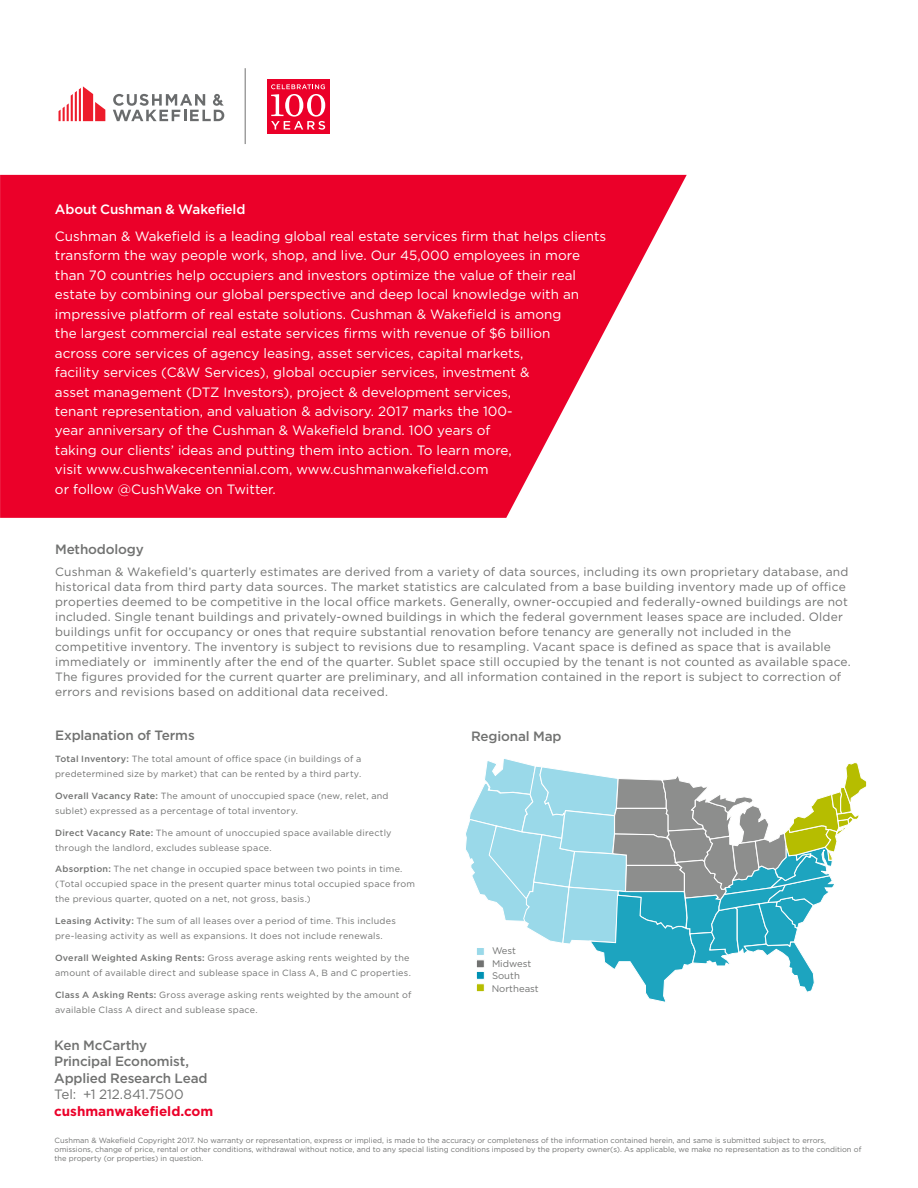
<style>
.page{position:relative;width:918px;height:1188px;background:#fff}
.page>*{position:absolute;margin:0;border:0;box-sizing:border-box;transform-origin:0 0}
.t1{font:13.5px/19.5px "Gotham";color:#fff}
.t2{font:500 13.5px/16.5px "Gotham";letter-spacing:-.01em;color:#717271}
.t3{font:500 13.5px "Gotham";letter-spacing:-.01em;color:#fff}
.t4{font:700 13.5px "Gotham";color:#eb0029}
.t5{font:13.5px "Gotham";letter-spacing:-.01em;color:#717271}
.t6{font:12px/15px "Gotham";letter-spacing:.015em;color:#717271}
.t7{font:9.6px/13.2px "Gotham";color:#717271}
.t8{font:9px/15px "Gotham";letter-spacing:.025em;color:#717271}
.t9{font:7.5px/9px "Gotham";color:#717271}
.s1{font-weight:500}
</style>
<div class="page">
<svg style="left:0;top:175px;width:687px;height:343px;background:#ed2145"></svg>
<svg style="left:466px;top:759px;width:401px;height:243px"></svg>
<div style="left:476px;top:947px;width:9px;height:9px;background:#9ad9e9;border:1px solid #fff"></div>
<div style="left:476px;top:960px;width:9px;height:8px;background:#717271;border:1px solid #fff"></div>
<div style="left:476px;top:971px;width:9px;height:9px;background:#0091b3;border:1px solid #fff"></div>
<div style="left:476px;top:984px;width:9px;height:8px;background:#b6bd00;border:1px solid #fff"></div>
<div style="left:267px;top:80px;width:62px;height:54px;background:#eb0029"></div>
<svg style="left:271px;top:84px;width:54px;height:46px"></svg>
<svg style="left:59px;top:86px;width:46px;height:35px"></svg>
<svg style="left:113px;top:94px;width:111px;height:27px"></svg>
<hr style="left:245px;top:68px;width:1px;height:76px;background:#717271">
<p class="t3" style="left:55px;top:201px;width:192px">About Cushman &amp; Wakefield</p>
<p class="t1" style="left:55px;top:226px;width:553px">Cushman &amp; Wakefield is a leading global real estate services firm that helps clients transform the way people work, shop, and live. Our 45,000 employees in more than 70 countries help occupiers and investors optimize the value of their real estate by combining our global perspective and deep local knowledge with an impressive platform of real estate solutions. Cushman &amp; Wakefield is among<br>the largest commercial real estate services firms with revenue of $6 billion<br>across core services of agency leasing, asset services, capital markets,<br>facility services (C&amp;W Services), global occupier services, investment &amp;<br>asset management (DTZ Investors), project &amp; development services,<br>tenant representation, and valuation &amp; advisory. 2017 marks the 100-<br>year anniversary of the Cushman &amp; Wakefield brand. 100 years of<br>taking our clients’ ideas and putting them into action. To learn more,<br>visit www.cushwakecentennial.com, www.cushmanwakefield.com<br>or follow @CushWake on Twitter.</p>
<p class="t2" style="left:55px;top:541px;width:90px">Methodology</p>
<p class="t6" style="left:55px;top:564px;width:797px">Cushman &amp; Wakefield’s quarterly estimates are derived from a variety of data sources, including its own proprietary database, and historical data from third party data sources. The market statistics are calculated from a base building inventory made up of office properties deemed to be competitive in the local office markets. Generally, owner-occupied and federally-owned buildings are not included. Single tenant buildings and privately-owned buildings in which the federal government leases space are included. Older buildings unfit for occupancy or ones that require substantial renovation before tenancy are generally not included in the competitive inventory. The inventory is subject to revisions due to resampling. Vacant space is defined as space that is available immediately or imminently after the end of the quarter. Sublet space still occupied by the tenant is not counted as available space.<br>The figures provided for the current quarter are preliminary, and all information contained in the report is subject to correction of errors and revisions based on additional data received.</p>
<p class="t2" style="left:471px;top:728px;width:92px">Regional Map</p>
<p class="t2" style="left:55px;top:727px;width:141px">Explanation of Terms</p>
<p class="t8" style="left:55px;top:751px;width:308px"><span class="s1">Total Inventory:</span> The total amount of office space (in buildings of a predetermined size by market) that can be rented by a third party.</p>
<p class="t8" style="left:55px;top:788px;width:335px"><span class="s1">Overall Vacancy Rate:</span> The amount of unoccupied space (new, relet, and sublet) expressed as a percentage of total inventory.</p>
<p class="t8" style="left:55px;top:825px;width:338px"><span class="s1">Direct Vacancy Rate:</span> The amount of unoccupied space available directly through the landlord, excludes sublease space.</p>
<p class="t8" style="left:55px;top:862px;width:361px"><span class="s1">Absorption:</span> The net change in occupied space between two points in time. (Total occupied space in the present quarter minus total occupied space from the previous quarter, quoted on a net, not gross, basis.)</p>
<p class="t8" style="left:55px;top:913px;width:342px"><span class="s1">Leasing Activity:</span> The sum of all leases over a period of time. This includes pre-leasing activity as well as expansions. It does not include renewals.</p>
<p class="t8" style="left:55px;top:950px;width:357px"><span class="s1">Overall Weighted Asking Rents:</span> Gross average asking rents weighted by the amount of available direct and sublease space in Class A, B and C properties.</p>
<p class="t8" style="left:55px;top:987px;width:358px"><span class="s1">Class A Asking Rents:</span> Gross average asking rents weighted by the amount of available Class A direct and sublease space.</p>
<p class="t2" style="left:54px;top:1036px;width:155px">Ken McCarthy<br>Principal Economist,<br>Applied Research Lead</p>
<p class="t5" style="left:54px;top:1086px;width:131px">Tel: +1 212.841.7500</p>
<p class="t4" style="left:54px;top:1102px;width:161px">cushmanwakefield.com</p>
<p class="t7" style="left:492px;top:944px;width:41px">West<br>Midwest</p>
<p class="t7" style="left:492px;top:969px;width:48px">South<br>Northeast</p>
<p class="t9" style="left:55px;top:1136px;width:808px">Cushman &amp; Wakefield Copyright 2017. No warranty or representation, express or implied, is made to the accuracy or completeness of the information contained herein, and same is submitted subject to errors, omissions, change of price, rental or other conditions, withdrawal without notice, and to any special listing conditions imposed by the property owner(s). As applicable, we make no representation as to the condition of the property (or properties) in question.</p>
</div>
